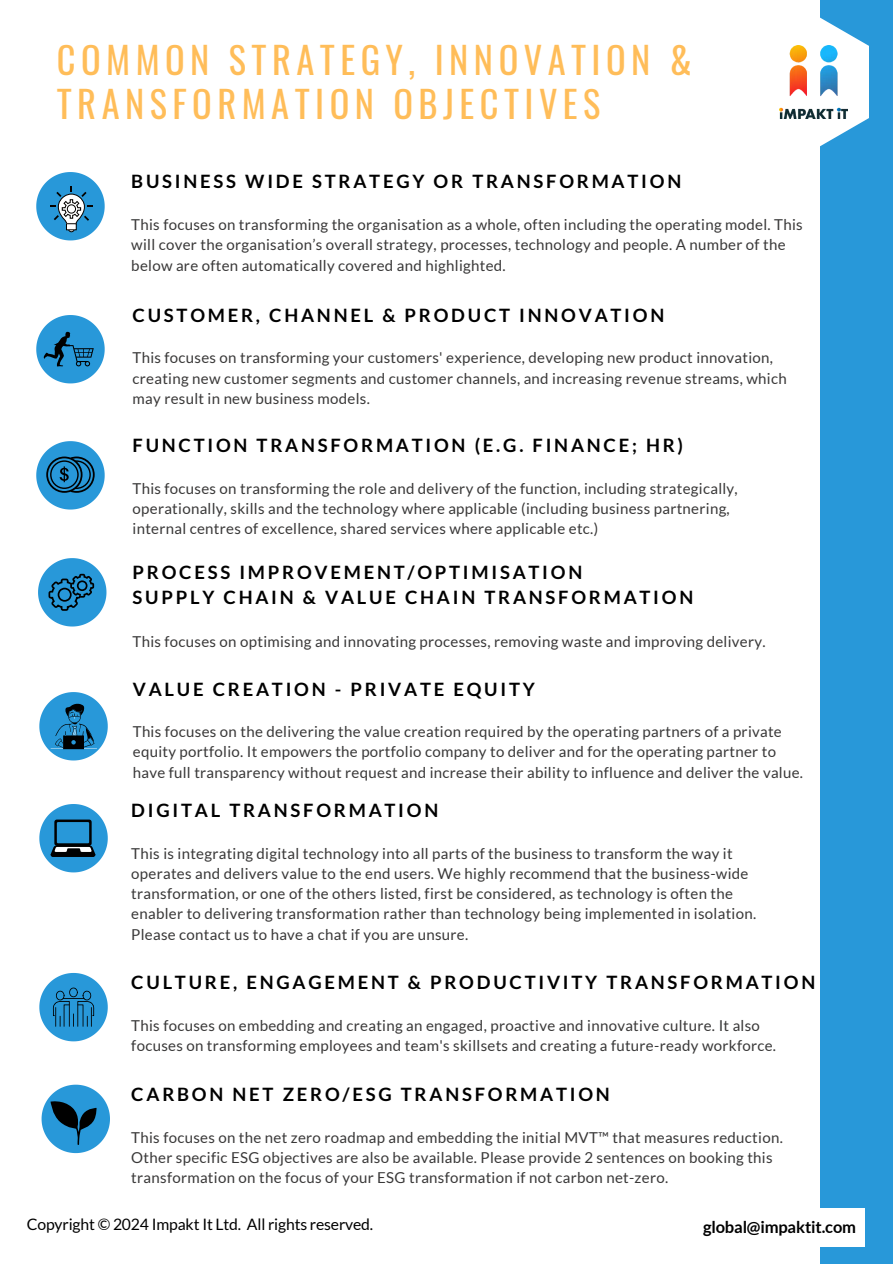
<style>
.page{position:relative;width:893px;height:1264px;background:#fff}
.page>*{position:absolute;margin:0;border:0;box-sizing:border-box;transform-origin:0 0}
.t1{font:36.45px/43.8px "Oswald";letter-spacing:.15em;color:#ffbd59}
.t2{font:700 18.45px/24.8px "Lato";letter-spacing:.15em;color:#000}
.t3{font:700 16.5px "Lato";letter-spacing:-.01em;color:#000}
.t4{font:15.75px "Lato";letter-spacing:-.01em;color:#000}
.t5{font:15px/20.2px "Lato";letter-spacing:.02em;color:#393838}
</style>
<div class="page">
<svg style="left:36px;top:315px;width:69px;height:68px"></svg>
<svg style="left:36px;top:172px;width:69px;height:68px"></svg>
<div style="left:67px;top:205px;width:9px;height:8px;background:#fff;border-radius:50%"></div>
<div style="left:67px;top:204px;width:9px;height:9px;border:1px solid #040200;border-radius:50%"></div>
<svg style="left:39px;top:804px;width:69px;height:68px"></svg>
<svg style="left:36px;top:441px;width:69px;height:68px"></svg>
<svg style="left:39px;top:973px;width:69px;height:68px"></svg>
<div style="left:820px;top:0;width:72px;height:727px;background:#2898d9"></div>
<svg style="left:779px;top:17px;width:90px;height:130px"></svg>
<img style="left:779px;top:45px;width:68px;height:73px">
<svg style="left:39px;top:692px;width:69px;height:68px"></svg>
<svg style="left:38px;top:558px;width:68px;height:68px"></svg>
<div style="left:820px;top:556px;width:72px;height:707px;background:#2898d9"></div>
<div style="left:754px;top:1208px;width:110px;height:38px;background:#fff"></div>
<svg style="left:42px;top:1084px;width:68px;height:69px"></svg>
<h1 class="t1" style="left:57px;top:37px;width:636px">COMMON STRATEGY, INNOVATION &amp;<br>TRANSFORMATION OBJECTIVES</h1>
<p class="t2" style="left:131px;top:169px;width:551px">BUSINESS WIDE STRATEGY OR TRANSFORMATION</p>
<p class="t5" style="left:131px;top:214px;width:673px">This focuses on transforming the organisation as a whole, often including the operating model. This will cover the organisation’s overall strategy, processes, technology and people. A number of the below are often automatically covered and highlighted.</p>
<p class="t2" style="left:132px;top:302px;width:533px">CUSTOMER, CHANNEL &amp; PRODUCT INNOVATION</p>
<p class="t5" style="left:132px;top:347px;width:655px">This focuses on transforming your customers' experience, developing new product innovation, creating new customer segments and customer channels, and increasing revenue streams, which may result in new business models.</p>
<p class="t2" style="left:132px;top:433px;width:552px">FUNCTION TRANSFORMATION (E.G. FINANCE; HR)</p>
<p class="t5" style="left:132px;top:478px;width:606px">This focuses on transforming the role and delivery of the function, including strategically, operationally, skills and the technology where applicable (including business partnering, internal centres of excellence, shared services where applicable etc.)</p>
<p class="t2" style="left:132px;top:559px;width:562px">PROCESS IMPROVEMENT/OPTIMISATION<br>SUPPLY CHAIN &amp; VALUE CHAIN TRANSFORMATION</p>
<p class="t5" style="left:132px;top:630px;width:634px">This focuses on optimising and innovating processes, removing waste and improving delivery.</p>
<p class="t2" style="left:133px;top:676px;width:403px">VALUE CREATION - PRIVATE EQUITY</p>
<p class="t5" style="left:133px;top:721px;width:671px">This focuses on the delivering the value creation required by the operating partners of a private equity portfolio. It empowers the portfolio company to deliver and for the operating partner to have full transparency without request and increase their ability to influence and deliver the value.</p>
<p class="t2" style="left:131px;top:797px;width:308px">DIGITAL TRANSFORMATION</p>
<p class="t5" style="left:131px;top:842px;width:626px">This is integrating digital technology into all parts of the business to transform the way it operates and delivers value to the end users. We highly recommend that the business-wide transformation, or one of the others listed, first be considered, as technology is often the enabler to delivering transformation rather than technology being implemented in isolation.<br>Please contact us to have a chat if you are unsure.</p>
<p class="t2" style="left:131px;top:969px;width:685px">CULTURE, ENGAGEMENT &amp; PRODUCTIVITY TRANSFORMATION</p>
<p class="t5" style="left:131px;top:1014px;width:646px">This focuses on embedding and creating an engaged, proactive and innovative culture. It also focuses on transforming employees and team's skillsets and creating a future-ready workforce.</p>
<p class="t2" style="left:131px;top:1081px;width:480px">CARBON NET ZERO/ESG TRANSFORMATION</p>
<p class="t5" style="left:131px;top:1126px;width:653px">This focuses on the net zero roadmap and embedding the initial MVT™ that measures reduction.<br>Other specific ESG objectives are also be available. Please provide 2 sentences on booking this transformation on the focus of your ESG transformation if not carbon net-zero.</p>
<p class="t4" style="left:27px;top:1213px;width:348px">Copyright © 2024 Impakt It Ltd. All rights reserved.</p>
<p class="t3" style="left:703px;top:1216px;width:154px">global@impaktit.com</p>
</div>
